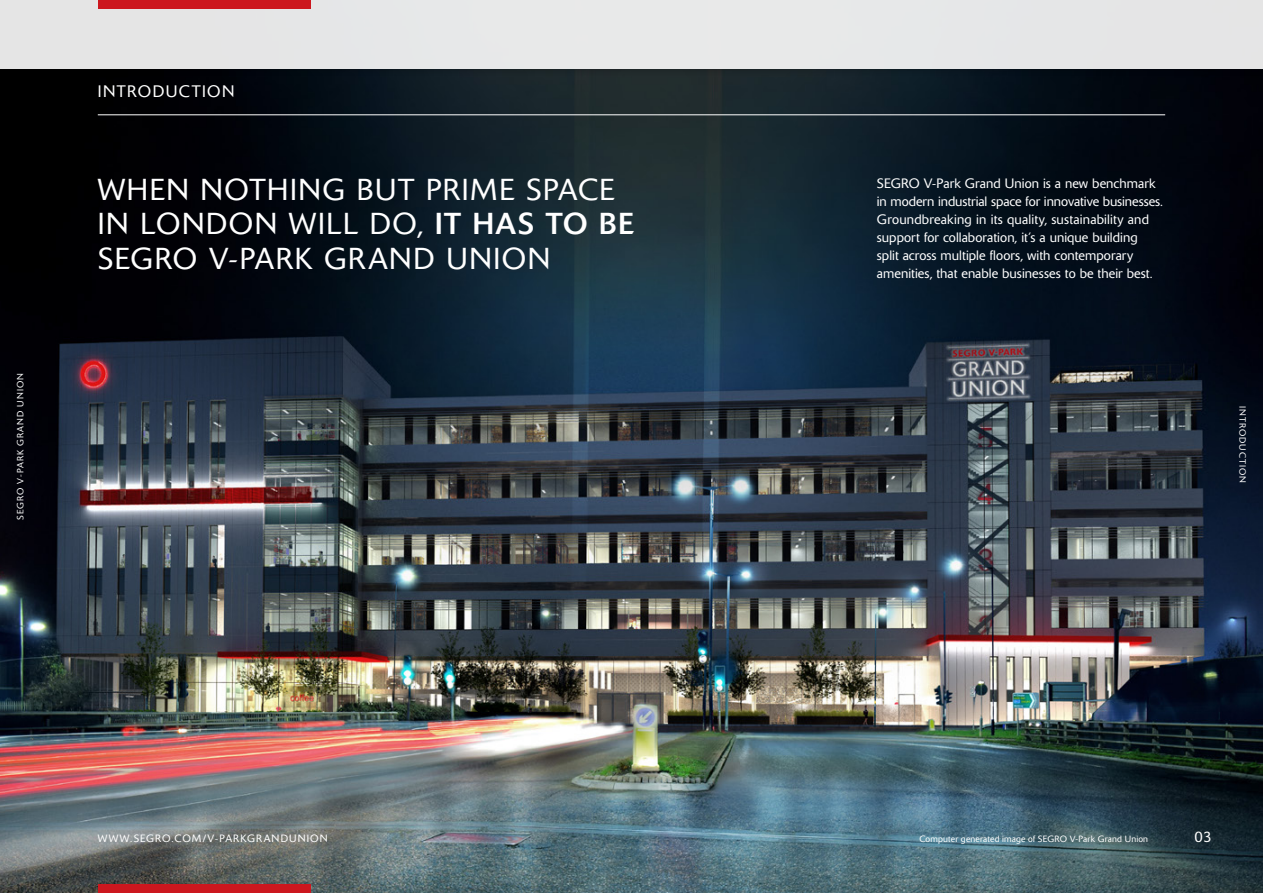
<style>
.page{position:relative;width:1263px;height:893px;background:#fff}
.page>*{position:absolute;margin:0;border:0;box-sizing:border-box;transform-origin:0 0}
.t1{font:300 30px/34.5px "Delta BQ";letter-spacing:.05em;color:#fff}
.t2{font:300 16.5px "Delta BQ";letter-spacing:.085em;color:#fff}
.t3{font:300 15px "Delta BQ";color:#fff}
.t4{font:300 13.5px/18px "Delta BQ";letter-spacing:.005em;color:#fff}
.t5{font:300 10.5px "Delta BQ";letter-spacing:.105em;color:#fff}
.t6{font:300 9px "Delta BQ";letter-spacing:.025em;color:#fff}
.t7{font:300 9px "Delta BQ";letter-spacing:.11em;color:#fff}
.s1{font-weight:400}
</style>
<div class="page">
<img style="left:0;top:78px;width:1263px;height:815px">
<div style="left:98px;top:884px;width:212px;height:9px;background:#cc171e"></div>
<hr style="left:98px;top:115px;width:1067px;height:1px;background:#fff">
<div style="left:0;top:0;width:1263px;height:78px;background:#000;opacity:.33"></div>
<div style="left:0;top:0;width:1263px;height:68px;background:#e5e7e8"></div>
<div style="left:98px;top:0;width:212px;height:9px;background:#cc171e"></div>
<p class="t7" style="left:15px;top:520px;width:148px;rotate:-90deg">SEGRO V-PARK GRAND UNION</p>
<p class="t2" style="left:98px;top:81px;width:138px">INTRODUCTION</p>
<h1 class="t1" style="left:98px;top:172px;width:538px">WHEN NOTHING BUT PRIME SPACE<br>IN LONDON WILL DO, <span class="s1">IT HAS TO BE<br></span>SEGRO V-PARK GRAND UNION</h1>
<p class="t4" style="left:877px;top:175px;width:288px">SEGRO V-Park Grand Union is a new benchmark in modern industrial space for innovative businesses.<br>Groundbreaking in its quality, sustainability and support for collaboration, it’s a unique building<br>split across multiple floors, with contemporary amenities, that enable businesses to be their best.</p>
<p class="t7" style="left:1248px;top:406px;width:78px;rotate:90deg">INTRODUCTION</p>
<p class="t5" style="left:98px;top:832px;width:231px">WWW.SEGRO.COM/V-PARKGRANDUNION</p>
<p class="t6" style="left:919px;top:833px;width:230px">Computer generated image of SEGRO V-Park Grand Union</p>
<p class="t3" style="left:1194px;top:828px;width:19px">03</p>
</div>
